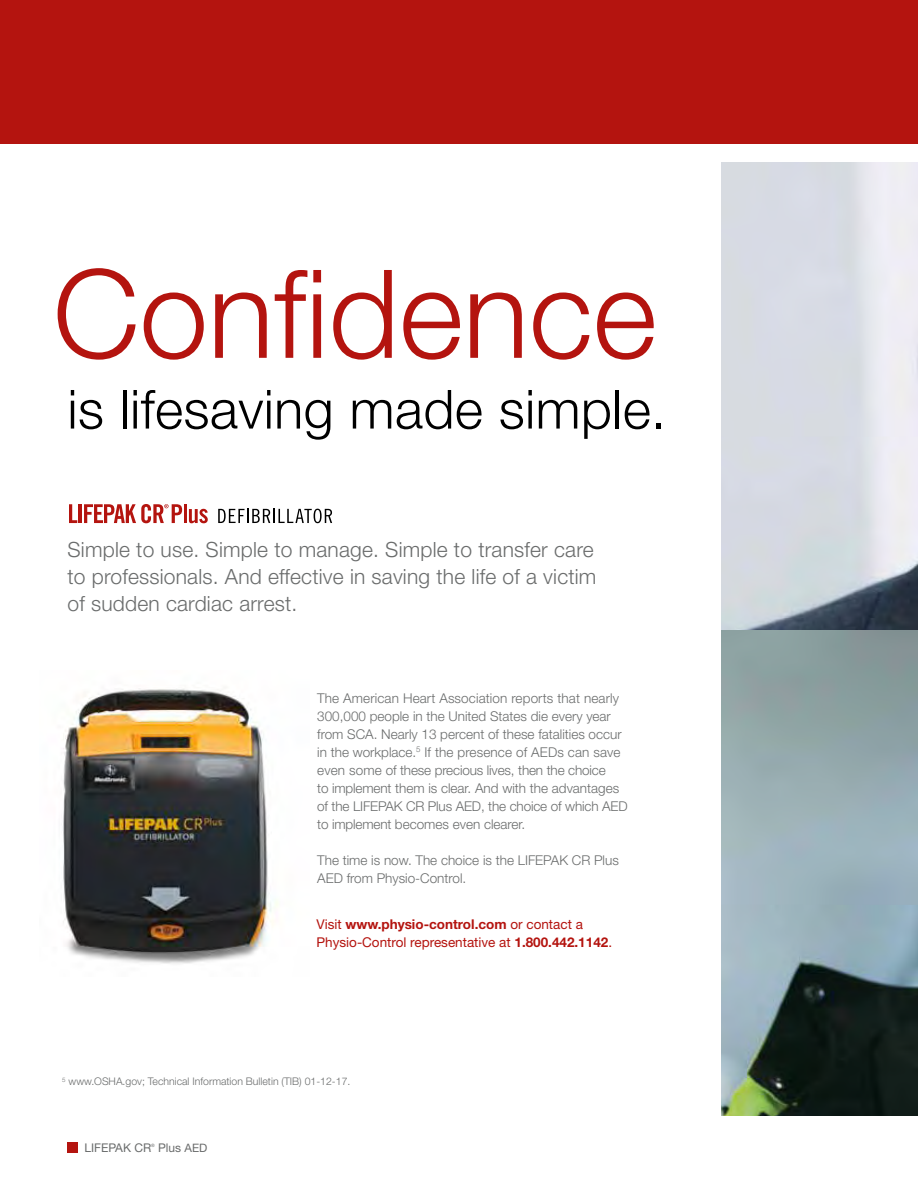
<style>
.page{position:relative;width:918px;height:1188px;background:#fff}
.page>*{position:absolute;margin:0;border:0;box-sizing:border-box;transform-origin:0 0}
.t1{font:300 123px "Helvetica Neue LT Std";color:#b4140f}
.t2{font:300 54px "Helvetica Neue LT Std";letter-spacing:.01em;color:#000}
.t3{font:300 21px/27px "Helvetica Neue LT Std";letter-spacing:.01em;color:#6a6c6c}
.t4{font:300 13.5px/18px "Helvetica Neue LT Std";color:#6a6c6c}
.t5{font:13.5px/18px "Helvetica Neue LT Std";color:#b4140f}
.t6{font:12px "Helvetica Neue LT Std";color:#6a6c6c}
.t7{font:300 10.5px "Helvetica Neue LT Std";color:#6a6c6c}
.t8{font:4.5px "Helvetica Neue LT Std";color:#6a6c6c}
.s1{font-weight:700}
.s2{font-size:11.7px}
</style>
<div class="page">
<img style="left:63px;top:688px;width:216px;height:276px">
<div style="left:0;top:0;width:918px;height:144px;background:#b4140f"></div>
<div style="left:68px;top:1143px;width:10px;height:10px;background:#b4140f"></div>
<img style="left:722px;top:162px;width:196px;height:954px">
<svg style="left:218px;top:509px;width:114px;height:14px"></svg>
<svg style="left:69px;top:504px;width:8px;height:19px"></svg>
<hr style="left:79px;top:504px;width:3px;height:19px;background:#b4140f">
<hr style="left:184px;top:504px;width:3px;height:19px;background:#b4140f">
<svg style="left:189px;top:509px;width:19px;height:14px"></svg>
<svg style="left:84px;top:504px;width:98px;height:19px"></svg>
<h1 class="t1" style="left:53px;top:239px;width:605px">Confidence</h1>
<h2 class="t2" style="left:68px;top:376px;width:600px">is lifesaving made simple.</h2>
<h3 class="t3" style="left:68px;top:536px;width:530px">Simple to use. Simple to manage. Simple to transfer care to professionals. And effective in saving the life of a victim of sudden cardiac arrest.</h3>
<p class="t4" style="left:317px;top:689px;width:312px">The American Heart Association reports that nearly 300,000 people in the United States die every year from SCA. Nearly 13 percent of these fatalities occur in the workplace.<sup>5</sup> If the presence of AEDs can save even some of these precious lives, then the choice<br>to implement them is clear. And with the advantages of the LIFEPAK CR Plus AED, the choice of which AED to implement becomes even clearer.</p>
<p class="t4" style="left:317px;top:851px;width:303px">The time is now. The choice is the LIFEPAK CR Plus<br>AED from Physio-Control.</p>
<p class="t5" style="left:317px;top:915px;width:297px">Visit <span class="s1">www.physio-control.com</span> or contact a<br>Physio-Control representative at <span class="s1">1.800.442.1142</span>.</p>
<p class="t7" style="left:62px;top:1075px;width:290px"><sup>5</sup> www.OSHA.gov; Technical Information Bulletin (TIB) 01-12-17.</p>
<p class="t6" style="left:84px;top:1141px;width:68px">LIFEPAK CR</p>
<p class="t8" style="left:151px;top:1142px;width:5px">®</p>
<p class="t6" style="left:158px;top:1141px;width:51px">Plus <span class="s2">AED</span></p>
</div>
